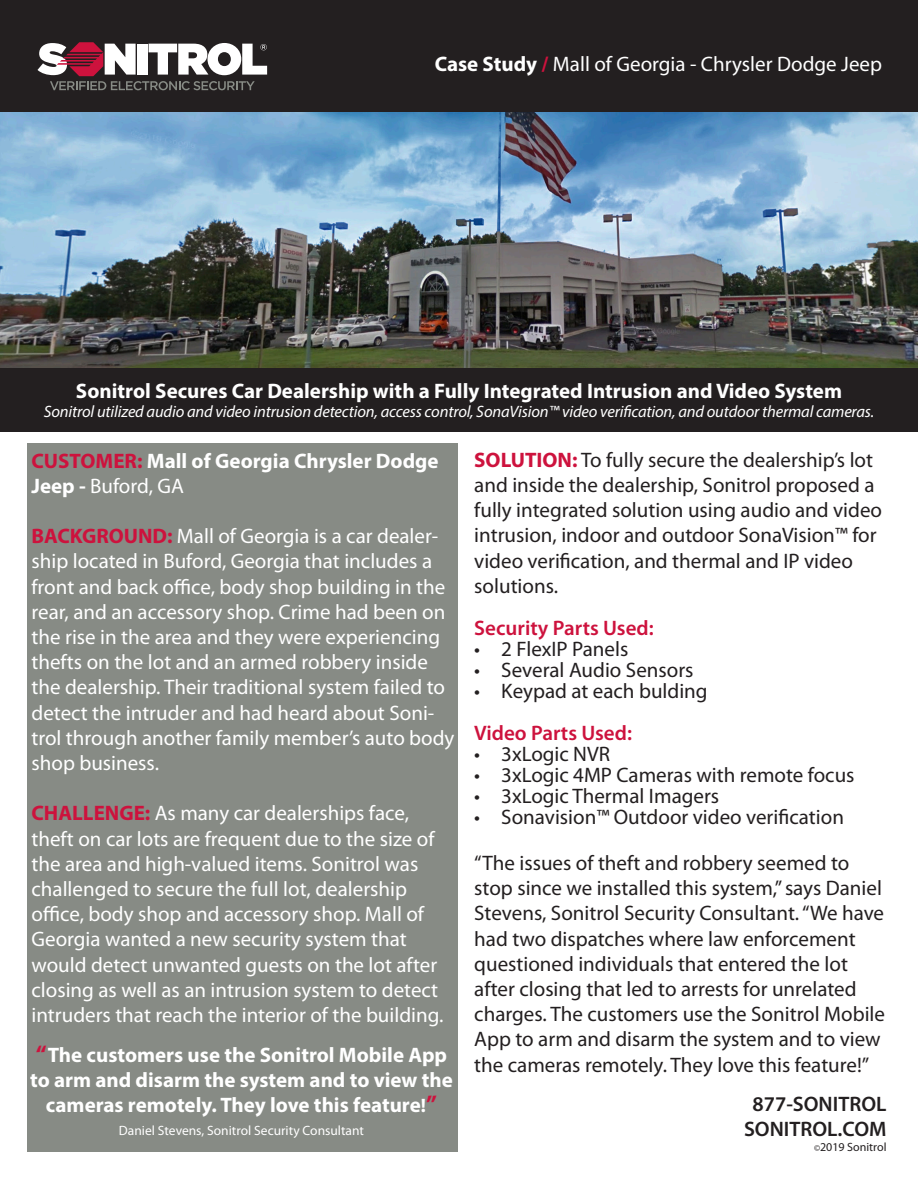
<style>
.page{position:relative;width:918px;height:1188px;background:#fff}
.page>*{position:absolute;margin:0;border:0;box-sizing:border-box;transform-origin:0 0}
.t1{font:21px/25.2px "Myriad Pro";color:#fff}
.t2{font:21px/25.2px "Myriad Pro";color:#231f20}
.t3{font:700 21px/25.2px "Myriad Pro";color:#fff}
.t4{font:600 21px "Myriad Pro";color:#cd123d}
.t5{font:600 21px "Myriad Pro";color:#231f20}
.t6{font:italic 16.5px "Myriad Pro";letter-spacing:-.01em;color:#fff}
.t7{font:13.5px "Myriad Pro";color:#fff}
.t8{font:12px "Myriad Pro";color:#231f20}
.s1{font-weight:700}
.s2{font-weight:700;color:#cd123d}
.s3{color:#cd123d}
.s4{font-weight:400}
.s5{font-size:9px}
.s6{font-size:24px;color:#cd123d}
.s7{font-size:19.5px}
</style>
<div class="page">
<div style="left:27px;top:444px;width:431px;height:708px;background:#878b85"></div>
<img style="left:0;top:112px;width:918px;height:256px">
<div style="left:0;top:0;width:918px;height:112px;background:#231f20"></div>
<svg style="left:38px;top:42px;width:229px;height:48px"></svg>
<div style="left:0;top:368px;width:918px;height:64px;background:#231f20"></div>
<p class="t1" style="left:435px;top:52px;width:449px"><span class="s1">Case Study</span> <span class="s2">/</span> Mall of Georgia - Chrysler Dodge Jeep</p>
<p class="t3" style="left:76px;top:377px;width:768px">Sonitrol Secures Car Dealership with a Fully Integrated Intrusion and Video System</p>
<p class="t6" style="left:44px;top:402px;width:832px">Sonitrol utilized audio and video intrusion detection, access control, SonaVision™ video verification, and outdoor thermal cameras.</p>
<p class="t3" style="left:32px;top:447px;width:409px"><span class="s3">CUSTOMER:</span> Mall of Georgia Chrysler Dodge<br>Jeep - <span class="s4">Buford, GA</span></p>
<p class="t1" style="left:32px;top:524px;width:425px"><span class="s2">BACKGROUND:</span> Mall of Georgia is a car dealer&shy;ship located in Buford, Georgia that includes a front and back office, body shop building in the rear, and an accessory shop. Crime had been on the rise in the area and they were experiencing thefts on the lot and an armed robbery inside the dealership. Their traditional system failed to detect the intruder and had heard about Soni&shy;trol through another family member’s auto body shop business.</p>
<p class="t1" style="left:32px;top:801px;width:414px"><span class="s2">CHALLENGE:</span> As many car dealerships face, theft on car lots are frequent due to the size of the area and high-valued items. Sonitrol was challenged to secure the full lot, dealership office, body shop and accessory shop. Mall of Georgia wanted a new security system that would detect unwanted guests on the lot after closing as well as an intrusion system to detect intruders that reach the interior of the building.</p>
<p class="t2" style="left:474px;top:448px;width:409px"><span class="s2">SOLUTION:</span> To fully secure the dealership’s lot and inside the dealership, Sonitrol proposed a fully integrated solution using audio and video intrusion, indoor and outdoor SonaVision™ for video verification, and thermal and IP video solutions.</p>
<p class="t4" style="left:474px;top:614px;width:181px">Security Parts Used:</p>
<p class="t2" style="left:474px;top:637px;width:156px">• 2 FlexIP Panels</p>
<p class="t2" style="left:474px;top:658px;width:221px">• Several Audio Sensors</p>
<p class="t2" style="left:474px;top:679px;width:235px">• Keypad at each bulding</p>
<p class="t4" style="left:474px;top:719px;width:159px">Video Parts Used:</p>
<p class="t2" style="left:474px;top:742px;width:137px">• 3xLogic NVR</p>
<p class="t2" style="left:474px;top:763px;width:382px">• 3xLogic 4MP Cameras with remote focus</p>
<p class="t2" style="left:474px;top:784px;width:246px">• 3xLogic Thermal Imagers</p>
<p class="t2" style="left:474px;top:805px;width:371px">• Sonavision™ Outdoor video verification</p>
<p class="t2" style="left:474px;top:851px;width:412px">“The issues of theft and robbery seemed to stop since we installed this system,” says Daniel Stevens, Sonitrol Security Consultant. “We have had two dispatches where law enforcement questioned individuals that entered the lot after closing that led to arrests for unrelated charges. The customers use the Sonitrol Mobile App to arm and disarm the system and to view the cameras remotely. They love this feature!”</p>
<p class="t5" style="left:753px;top:1091px;width:135px">877-SONITROL</p>
<p class="t5" style="left:744px;top:1116px;width:144px">SONITROL.COM</p>
<p class="t8" style="left:814px;top:1140px;width:74px"><span class="s5">©</span>2019 Sonitrol</p>
<p class="t3" style="left:30px;top:1042px;width:424px;text-align:center"><span class="s6">“</span>The customers use the Sonitrol Mobile App to arm and disarm the system and to view the cameras remotely. They love this feature<span class="s7">!</span><span class="s6">”</span></p>
<p class="t7" style="left:119px;top:1123px;width:247px">Daniel Stevens, Sonitrol Security Consultant</p>
</div>
